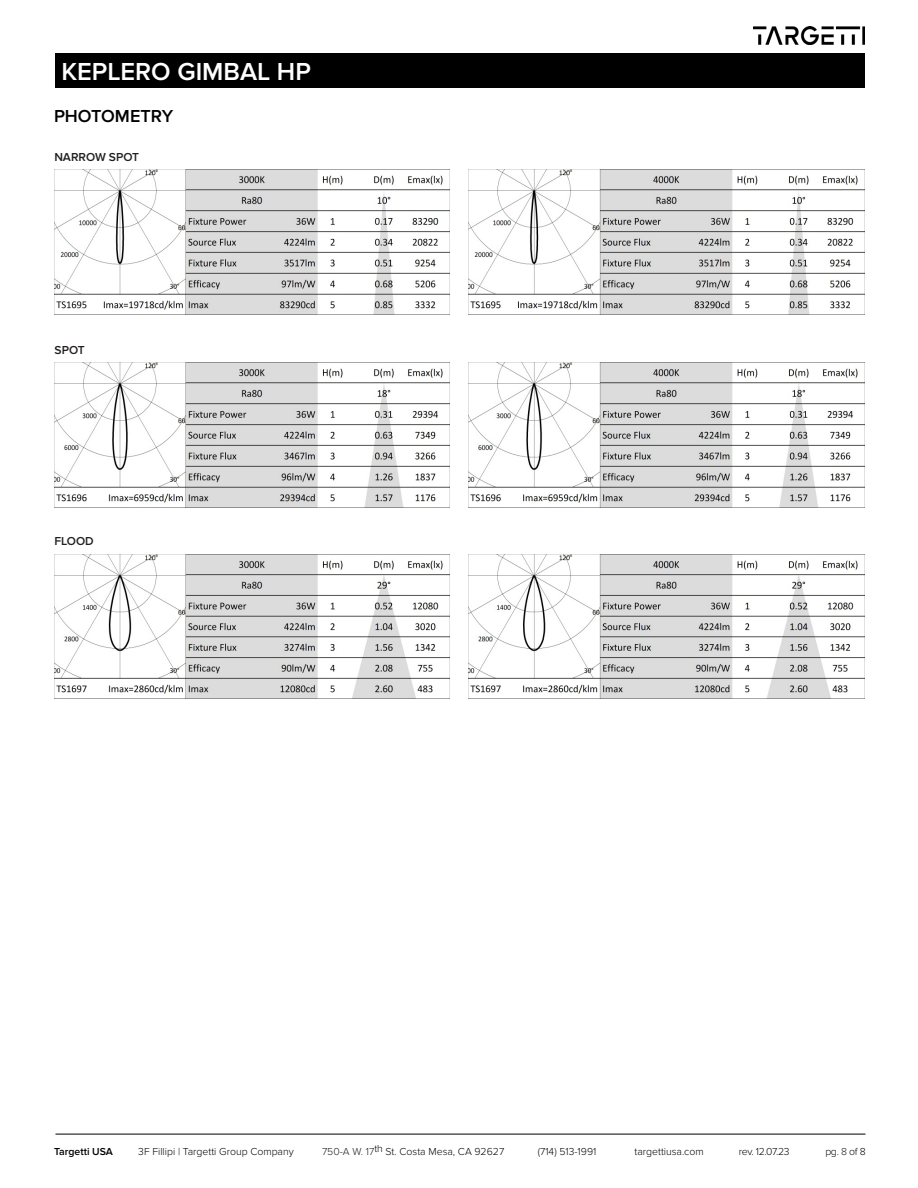
<style>
.page{position:relative;width:918px;height:1188px;background:#fff}
.page>*{position:absolute;margin:0;border:0;box-sizing:border-box;transform-origin:0 0}
.t1{font:600 25.5px "Proxima Nova";color:#fff}
.Features_BULLETS{font:600 18px "Proxima Nova";color:#000}
.t2{font:600 12px "Proxima Nova";color:#231f20}
.t3{font:300 10.5px "Proxima Nova";color:#040503}
.t4{font:300 10.5px "Proxima Nova";color:#000}
.t5{font:600 10.5px "Proxima Nova";color:#000}
.s1{color:#231f20}
</style>
<div class="page">
<div style="left:55px;top:53px;width:810px;height:34px;background:#000"></div>
<img style="left:754px;top:27px;width:111px;height:17px">
<hr style="left:55px;top:1134px;width:810px;height:1px;background:#000">
<img style="left:54px;top:170px;width:396px;height:144px">
<img style="left:468px;top:170px;width:397px;height:145px">
<img style="left:54px;top:363px;width:396px;height:144px">
<img style="left:468px;top:363px;width:397px;height:145px">
<img style="left:54px;top:554px;width:396px;height:145px">
<img style="left:468px;top:554px;width:397px;height:145px">
<h1 class="t1" style="left:61px;top:57px;width:251px">KEPLERO GIMBAL HP</h1>
<p class="Features_BULLETS" style="left:54px;top:106px;width:121px">PHOTOMETRY</p>
<p class="t2" style="left:54px;top:150px;width:86px">NARROW SPOT</p>
<p class="t2" style="left:55px;top:343px;width:32px">SPOT</p>
<p class="t2" style="left:54px;top:534px;width:41px">FLOOD</p>
<p class="t5" style="left:54px;top:1145px;width:61px">Targetti USA</p>
<p class="t4" style="left:138px;top:1145px;width:157px">3F Fillipi | Targetti Group Company</p>
<p class="t3" style="left:322px;top:1145px;width:184px"><span class="s1">750-A W. 17</span>th St. Costa Mesa, CA 92627</p>
<p class="t3" style="left:538px;top:1145px;width:60px">(714) 513-1991</p>
<p class="t4" style="left:634px;top:1145px;width:71px">targettiusa.com</p>
<p class="t3" style="left:739px;top:1145px;width:52px">rev. 12.07.23</p>
<p class="t3" style="left:825px;top:1145px;width:42px">pg. <span class="s1">8</span> of 8</p>
</div>
